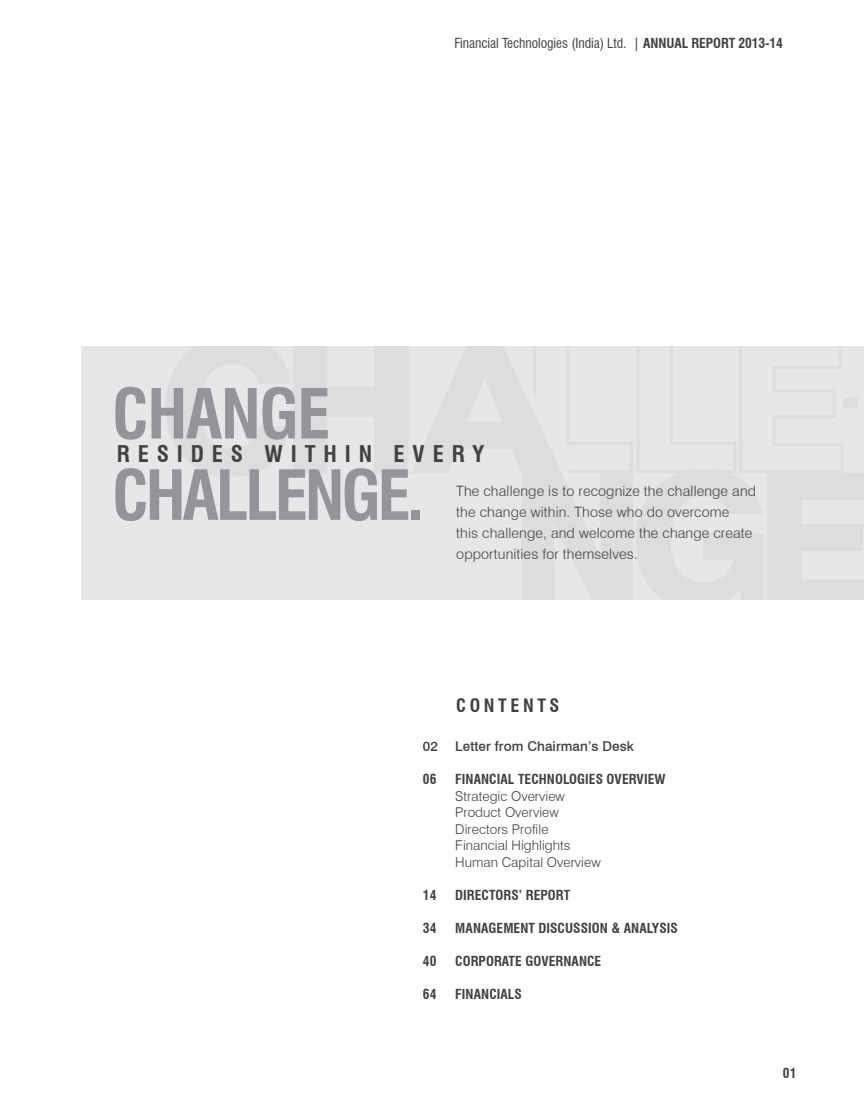
<style>
.page{position:relative;width:864px;height:1107px;background:#fff}
.page>*{position:absolute;margin:0;border:0;box-sizing:border-box;transform-origin:0 0}
.t1{font:700 condensed 67.2px/81.3px "Swiss 721 BT";color:#939598}
.t2{font:700 condensed 22.5px "Swiss 721 BT";color:#414042}
.t3{font:700 condensed 18px "Swiss 721 BT";color:#414042}
.t4{font:300 14.25px/21px "Swiss 721 BT";letter-spacing:.01em;color:#414042}
.t5{font:700 condensed 13.5px "Swiss 721 BT";letter-spacing:.005em;color:#414042}
.t6{font:300 13.5px/16.5px "Swiss 721 BT";letter-spacing:.005em;color:#414042}
.t7{font:condensed 13.5px "Swiss 721 BT";letter-spacing:-.005em;color:#414042}
.t8{font:500 13.5px "Swiss 721 BT";letter-spacing:.005em;color:#414042}
.s1{font-weight:700}
</style>
<div class="page">
<div style="left:81px;top:346px;width:783px;height:254px;background:#e6e7e8"></div>
<p class="t7" style="left:455px;top:35px;width:330px">Financial Technologies (India) Ltd. | <span class="s1">ANNUAL REPORT 2013-14</span></p>
<h1 class="t1" style="left:112px;top:373px;width:72px">CHANGE<br>CHALLENGE</h1>
<h2 class="t2" style="left:117px;top:441px;width:76px">RE SIDE</h2>
<h2 class="t2" style="left:231px;top:441px;width:53px">S WITHIN</h2>
<h2 class="t2" style="left:394px;top:441px;width:19px">EVERY</h2>
<p class="t4" style="left:456px;top:480px;width:301px">The challenge is to recognize the challenge and the change within. Those who do overcome<br>this challenge, and welcome the change create opportunities for themselves.</p>
<h1 class="t1" style="left:407px;top:455px;width:18px">.</h1>
<p class="t3" style="left:456px;top:694px;width:28px">CONTENT</p>
<p class="t3" style="left:550px;top:694px;width:11px">S</p>
<p class="t8" style="left:423px;top:738px;width:17px">02</p>
<p class="t8" style="left:455px;top:738px;width:180px">Letter from Chairman’s Desk</p>
<p class="t5" style="left:423px;top:771px;width:15px">06</p>
<p class="t5" style="left:455px;top:771px;width:212px">FINANCIAL TECHNOLOGIES OVERVIEW</p>
<p class="t6" style="left:455px;top:788px;width:147px">Strategic Overview<br>Product Overview<br>Directors Profile<br>Financial Highlights<br>Human Capital Overview</p>
<p class="t5" style="left:423px;top:887px;width:15px">14</p>
<p class="t5" style="left:455px;top:887px;width:116px">DIRECTORS’ REPORT</p>
<p class="t5" style="left:423px;top:920px;width:15px">34</p>
<p class="t5" style="left:455px;top:920px;width:223px">MANAGEMENT DISCUSSION &amp; ANALYSIS</p>
<p class="t5" style="left:423px;top:953px;width:15px">40</p>
<p class="t5" style="left:455px;top:953px;width:147px">CORPORATE GOVERNANCE</p>
<p class="t5" style="left:423px;top:986px;width:15px">64</p>
<p class="t5" style="left:455px;top:986px;width:67px">FINANCIALS</p>
<p class="t5" style="left:783px;top:1065px;width:15px">01</p>
</div>
